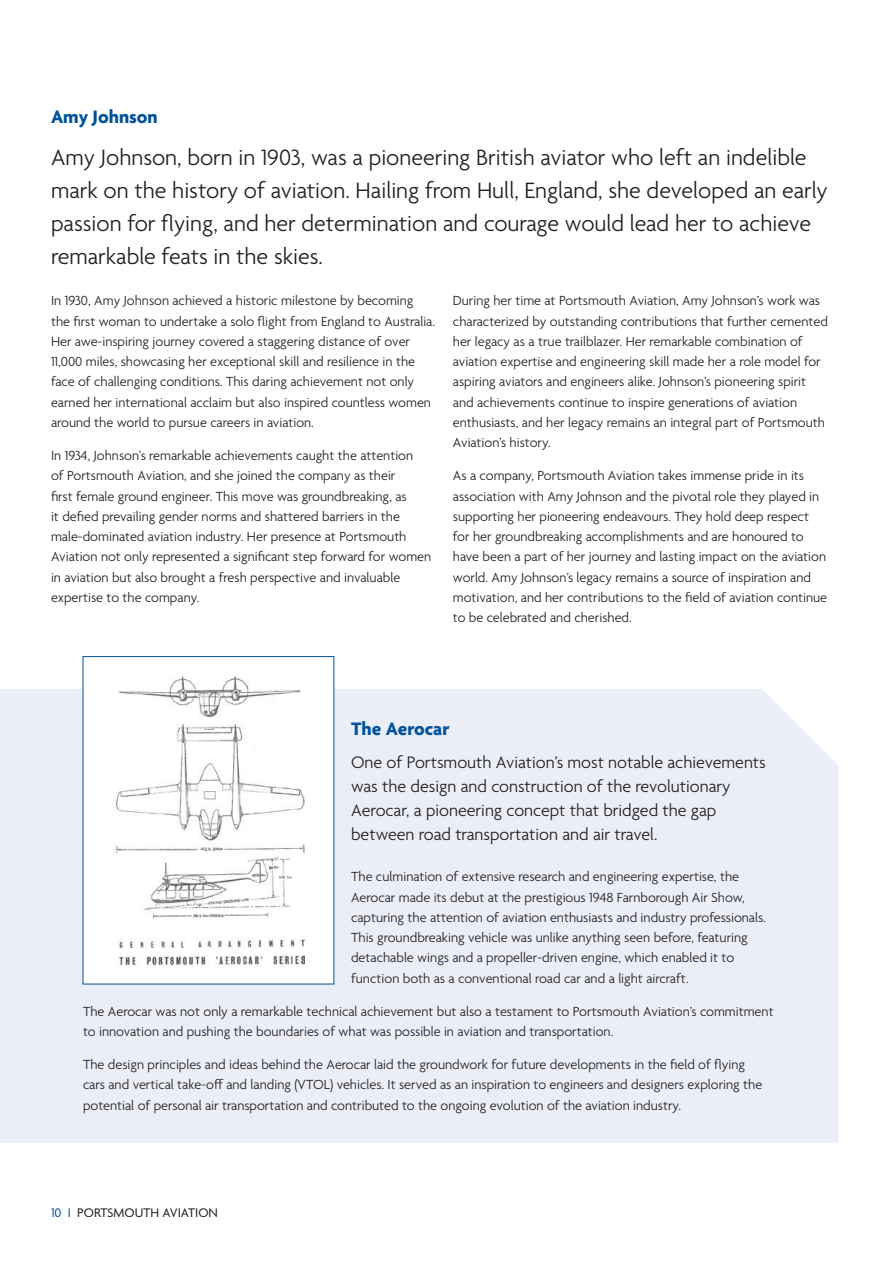
<style>
.page{position:relative;width:893px;height:1263px;background:#fff}
.page>*{position:absolute;margin:0;border:0;box-sizing:border-box;transform-origin:0 0}
.Intro_Para_Black{font:300 24px/33px "Agenda";color:#231f20}
.Body_Subheading_blue{font:700 19.5px "Agenda";color:#01529a}
.Intro_Para_Black-2{font:300 18px/24px "Agenda";color:#231f20}
.Body_Copy_Black{font:300 14.25px/20.2px "Agenda";color:#231f20}
.t1{font:13.5px "Agenda";color:#231f20}
.s1{color:#01529a}
</style>
<div class="page">
<div style="left:0;top:689px;width:839px;height:453px;background:#ebeef6"></div>
<div style="left:83px;top:657px;width:251px;height:327px;background:#fff"></div>
<img style="left:116px;top:675px;width:189px;height:291px">
<p class="Body_Subheading_blue" style="left:51px;top:107px;width:108px">Amy Johnson</p>
<p class="Intro_Para_Black" style="left:51px;top:142px;width:778px">Amy Johnson, born in 1903, was a pioneering British aviator who left an indelible mark on the history of aviation. Hailing from Hull, England, she developed an early passion for flying, and her determination and courage would lead her to achieve remarkable feats in the skies.</p>
<p class="Body_Copy_Black" style="left:51px;top:292px;width:386px">In 1930, Amy Johnson achieved a historic milestone by becoming the first woman to undertake a solo flight from England to Australia.<br>Her awe-inspiring journey covered a staggering distance of over 11,000 miles, showcasing her exceptional skill and resilience in the face of challenging conditions. This daring achievement not only earned her international acclaim but also inspired countless women around the world to pursue careers in aviation.</p>
<p class="Body_Copy_Black" style="left:51px;top:446px;width:382px">In 1934, Johnson’s remarkable achievements caught the attention<br>of Portsmouth Aviation, and she joined the company as their<br>first female ground engineer. This move was groundbreaking, as<br>it defied prevailing gender norms and shattered barriers in the male-dominated aviation industry. Her presence at Portsmouth Aviation not only represented a significant step forward for women in aviation but also brought a fresh perspective and invaluable expertise to the company.</p>
<p class="Body_Copy_Black" style="left:453px;top:292px;width:377px">During her time at Portsmouth Aviation, Amy Johnson’s work was characterized by outstanding contributions that further cemented her legacy as a true trailblazer. Her remarkable combination of aviation expertise and engineering skill made her a role model for aspiring aviators and engineers alike. Johnson’s pioneering spirit and achievements continue to inspire generations of aviation enthusiasts, and her legacy remains an integral part of Portsmouth Aviation’s history.</p>
<p class="Body_Copy_Black" style="left:453px;top:466px;width:376px">As a company, Portsmouth Aviation takes immense pride in its association with Amy Johnson and the pivotal role they played in supporting her pioneering endeavours. They hold deep respect for her groundbreaking accomplishments and are honoured to have been a part of her journey and lasting impact on the aviation world. Amy Johnson’s legacy remains a source of inspiration and motivation, and her contributions to the field of aviation continue to be celebrated and cherished.</p>
<p class="Body_Subheading_blue" style="left:351px;top:719px;width:100px">The Aerocar</p>
<p class="Intro_Para_Black-2" style="left:351px;top:751px;width:416px">One of Portsmouth Aviation’s most notable achievements was the design and construction of the revolutionary Aerocar, a pioneering concept that bridged the gap between road transportation and air travel.</p>
<p class="Body_Copy_Black" style="left:351px;top:868px;width:416px">The culmination of extensive research and engineering expertise, the Aerocar made its debut at the prestigious 1948 Farnborough Air Show, capturing the attention of aviation enthusiasts and industry professionals.<br>This groundbreaking vehicle was unlike anything seen before, featuring detachable wings and a propeller-driven engine, which enabled it to function both as a conventional road car and a light aircraft.</p>
<p class="Body_Copy_Black" style="left:83px;top:1002px;width:692px">The Aerocar was not only a remarkable technical achievement but also a testament to Portsmouth Aviation’s commitment to innovation and pushing the boundaries of what was possible in aviation and transportation.</p>
<p class="Body_Copy_Black" style="left:83px;top:1055px;width:681px">The design principles and ideas behind the Aerocar laid the groundwork for future developments in the field of flying cars and vertical take-off and landing (VTOL) vehicles. It served as an inspiration to engineers and designers exploring the potential of personal air transportation and contributed to the ongoing evolution of the aviation industry.</p>
<p class="t1" style="left:51px;top:1206px;width:168px"><span class="s1">10 I</span> PORTSMOUTH AVIATION</p>
</div>
